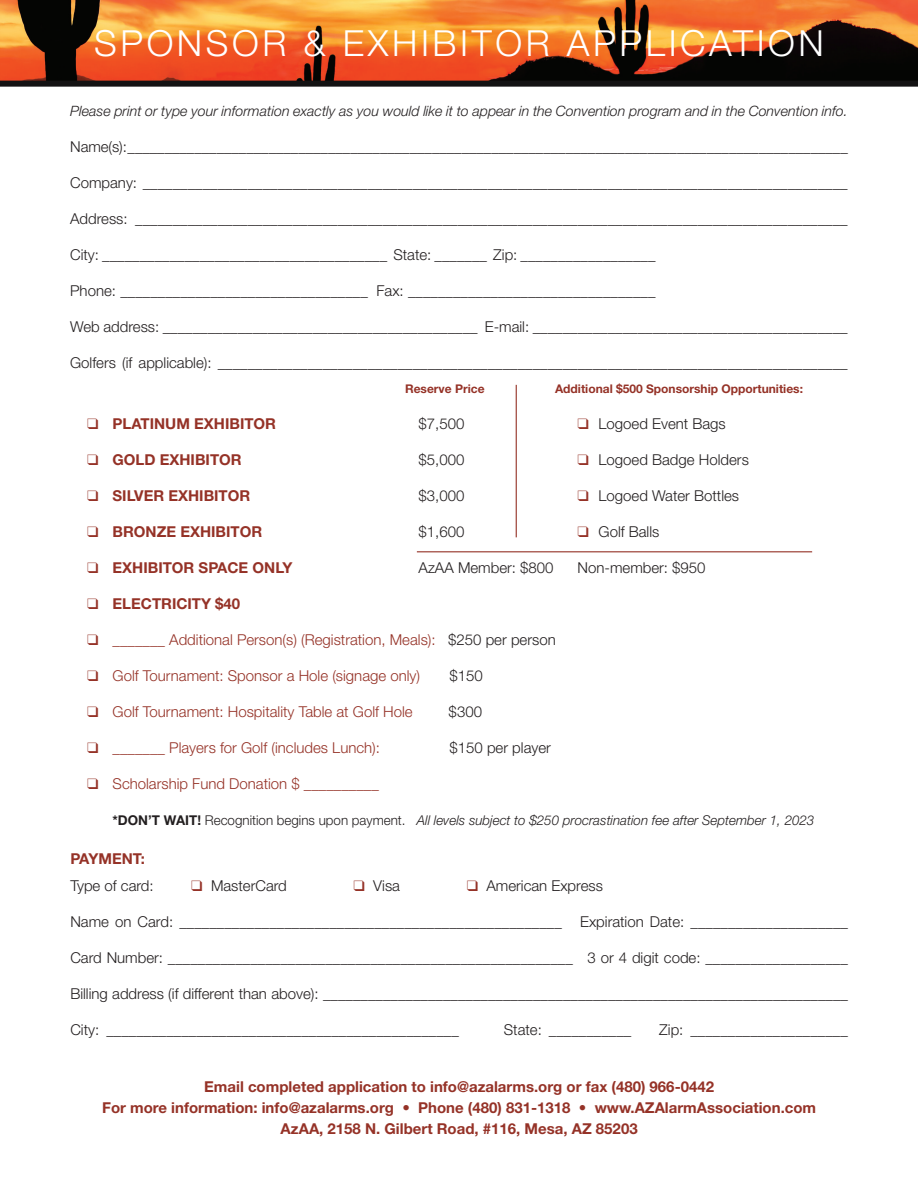
<style>
.page{position:relative;width:918px;height:1188px;background:#fff}
.page>*{position:absolute;margin:0;border:0;box-sizing:border-box;transform-origin:0 0}
.t1{font:300 36px "Helvetica Neue LT Std";letter-spacing:.1em;color:#fff}
.t2{font:300 15px "Helvetica Neue LT Std";color:#231f20}
.t3{font:700 15px/21px "Helvetica Neue LT Std";color:#953227;text-align:center}
.t4{font:300 15px "Helvetica Neue LT Std";color:#953227}
.t5{font:italic 300 14.25px "Helvetica Neue LT Std";color:#231f20}
.t6{font:italic 300 13.5px "Helvetica Neue LT Std";color:#231f20}
.t7{font:700 12px "Helvetica Neue LT Std";color:#953227}
.s1{color:#953227}
.s2{color:#231f20}
.s3{font-weight:700;font-style:normal}
.s4{font-style:normal}
</style>
<div class="page">
<svg style="left:0;top:0;width:918px;height:87px;background:#aa5824"></svg>
<hr style="left:516px;top:385px;width:1px;height:152px;background:#953227">
<hr style="left:417px;top:551px;width:395px;height:1px;background:#953227">
<h1 class="t1" style="left:94px;top:22px;width:731px">SPONSOR &amp; EXHIBITOR APPLICATION</h1>
<p class="t5" style="left:70px;top:103px;width:779px">Please print or type your information exactly as you would like it to appear in the Convention program and in the Convention info.</p>
<p class="t2" style="left:70px;top:138px;width:779px">Name(s): _________________________________________________________________________________________________</p>
<p class="t2" style="left:70px;top:174px;width:779px">Company: ______________________________________________________________________________________________</p>
<p class="t2" style="left:70px;top:210px;width:779px">Address: _______________________________________________________________________________________________</p>
<p class="t2" style="left:70px;top:246px;width:587px">City: ______________________________________ State: _______ Zip: __________________</p>
<p class="t2" style="left:70px;top:282px;width:587px">Phone: _________________________________ Fax: _________________________________</p>
<p class="t2" style="left:70px;top:318px;width:779px">Web address: __________________________________________ E-mail: __________________________________________</p>
<p class="t2" style="left:70px;top:354px;width:779px">Golfers (if applicable): ____________________________________________________________________________________</p>
<p class="t7" style="left:405px;top:382px;width:81px">Reserve Price</p>
<p class="t7" style="left:555px;top:382px;width:249px">Additional $500 Sponsorship Opportunities:</p>
<p class="t3" style="left:87px;top:413px;width:191px">❑ PLATINUM EXHIBITOR</p>
<p class="t2" style="left:419px;top:415px;width:47px">$7,500</p>
<p class="t2" style="left:578px;top:415px;width:150px"><span class="s1">❑</span> Logoed Event Bags</p>
<p class="t3" style="left:87px;top:449px;width:156px">❑ GOLD EXHIBITOR</p>
<p class="t2" style="left:419px;top:451px;width:47px">$5,000</p>
<p class="t2" style="left:578px;top:451px;width:173px"><span class="s1">❑</span> Logoed Badge Holders</p>
<p class="t3" style="left:87px;top:485px;width:165px">❑ SILVER EXHIBITOR</p>
<p class="t2" style="left:419px;top:487px;width:47px">$3,000</p>
<p class="t2" style="left:578px;top:487px;width:163px"><span class="s1">❑</span> Logoed Water Bottles</p>
<p class="t3" style="left:87px;top:521px;width:177px">❑ BRONZE EXHIBITOR</p>
<p class="t2" style="left:419px;top:523px;width:47px">$1,600</p>
<p class="t2" style="left:578px;top:523px;width:83px"><span class="s1">❑</span> Golf Balls</p>
<p class="t3" style="left:87px;top:557px;width:207px">❑ EXHIBITOR SPACE ONLY</p>
<p class="t2" style="left:419px;top:559px;width:137px">AzAA Member: $800</p>
<p class="t2" style="left:578px;top:559px;width:130px">Non-member: $950</p>
<p class="t3" style="left:87px;top:593px;width:155px">❑ ELECTRICITY $40</p>
<p class="t4" style="left:87px;top:631px;width:470px">❑ _______ Additional Person(s) (Registration, Meals): <span class="s2">$250 per person</span></p>
<p class="t4" style="left:87px;top:667px;width:335px">❑ Golf Tournament: Sponsor a Hole (signage only)</p>
<p class="t2" style="left:449px;top:667px;width:35px">$150</p>
<p class="t4" style="left:87px;top:703px;width:327px">❑ Golf Tournament: Hospitality Table at Golf Hole</p>
<p class="t2" style="left:449px;top:703px;width:35px">$300</p>
<p class="t4" style="left:87px;top:739px;width:295px">❑ _______ Players for Golf (includes Lunch):</p>
<p class="t2" style="left:450px;top:739px;width:103px">$150 per player</p>
<p class="t4" style="left:87px;top:775px;width:293px">❑ Scholarship Fund Donation $ __________</p>
<p class="t6" style="left:113px;top:813px;width:703px"><span class="s3">*DON’T WAIT!</span> <span class="s4">Recognition begins upon payment.</span> All levels subject to $250 procrastination fee after September 1, 2023</p>
<p class="t3" style="left:70px;top:848px;width:76px">PAYMENT:</p>
<p class="t2" style="left:70px;top:876px;width:85px">Type of card:</p>
<p class="t2" style="left:191px;top:876px;width:97px"><span class="s1">❑</span> MasterCard</p>
<p class="t2" style="left:354px;top:876px;width:48px"><span class="s1">❑</span> Visa</p>
<p class="t2" style="left:467px;top:876px;width:138px"><span class="s1">❑</span> American Express</p>
<p class="t2" style="left:70px;top:912px;width:779px">Name on Card: ___________________________________________________ Expiration Date: _____________________</p>
<p class="t2" style="left:70px;top:948px;width:779px">Card Number: ______________________________________________________ 3 or 4 digit code: ___________________</p>
<p class="t2" style="left:70px;top:984px;width:779px">Billing address (if different than above): ______________________________________________________________________</p>
<p class="t2" style="left:70px;top:1020px;width:390px">City: _______________________________________________</p>
<p class="t2" style="left:504px;top:1020px;width:129px">State: ___________</p>
<p class="t2" style="left:659px;top:1020px;width:190px">Zip: _____________________</p>
<p class="t3" style="left:102px;top:1076px;width:716px">Email completed application to info@azalarms.org or fax (480) 966-0442<br>For more information: info@azalarms.org • Phone (480) 831-1318 • www.AZAlarmAssociation.com<br>AzAA, 2158 N. Gilbert Road, #116, Mesa, AZ 85203</p>
</div>
